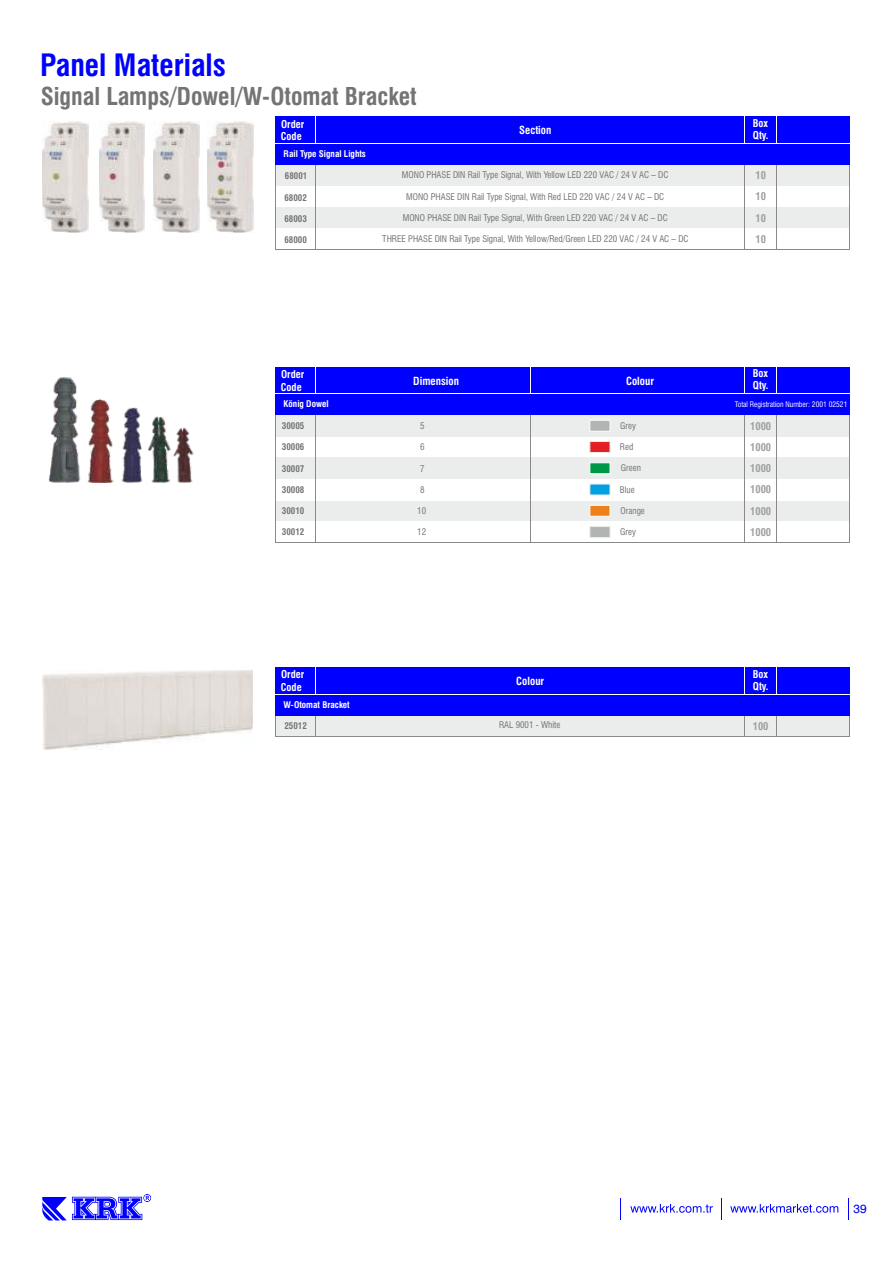
<style>
.page{position:relative;width:893px;height:1263px;background:#fff}
.page>*{position:absolute;margin:0;border:0;box-sizing:border-box;transform-origin:0 0}
.t1{font:700 condensed 30px "Swiss 721 BT";color:#00f}
.t2{font:700 condensed 24px "Swiss 721 BT";color:#747474}
.t3{font:12px "Swiss 721 BT";color:#00f}
.t4{font:700 condensed 10.95px "Swiss 721 BT";color:#fefefe}
.t5{font:700 condensed 10.5px/12.6px "Swiss 721 BT";color:#fefefe}
.t6{font:700 condensed 10.5px/21.3px "Swiss 721 BT";color:#9d9e9e;text-align:justify}
.t7{font:condensed 9px "Swiss 721 BT";color:#747474}
.t8{font:700 condensed 9px "Swiss 721 BT";color:#747474}
.t9{font:700 condensed 9px "Swiss 721 BT";color:#fff}
.t10{font:condensed 7.5px "Swiss 721 BT";color:#fefefe}
</style>
<div class="page">
<svg style="left:630px;top:1204px;width:83px;height:9px"></svg>
<svg style="left:730px;top:1204px;width:108px;height:9px"></svg>
<svg style="left:620px;top:1198px;width:1px;height:21px"></svg>
<svg style="left:721px;top:1198px;width:1px;height:21px"></svg>
<svg style="left:848px;top:1198px;width:1px;height:21px"></svg>
<svg style="left:42px;top:1194px;width:109px;height:26px"></svg>
<div style="left:276px;top:715px;width:574px;height:21px;background:#ebecec"></div>
<div style="left:276px;top:500px;width:574px;height:21px;background:#ebecec"></div>
<div style="left:276px;top:458px;width:574px;height:21px;background:#ebecec"></div>
<div style="left:276px;top:415px;width:574px;height:21px;background:#ebecec"></div>
<div style="left:276px;top:207px;width:574px;height:21px;background:#ebecec"></div>
<div style="left:276px;top:165px;width:574px;height:21px;background:#ebecec"></div>
<img style="left:208px;top:122px;width:45px;height:111px">
<img style="left:154px;top:122px;width:45px;height:111px">
<img style="left:99px;top:122px;width:46px;height:111px">
<img style="left:42px;top:122px;width:46px;height:111px">
<div style="left:589px;top:420px;width:21px;height:12px;background:#b2b3b3;border:1px solid #fefefe"></div>
<div style="left:589px;top:441px;width:21px;height:12px;background:#e31e24;border:1px solid #ebecec"></div>
<div style="left:589px;top:462px;width:21px;height:12px;background:#009846;border:1px solid #fefefe"></div>
<div style="left:589px;top:484px;width:21px;height:11px;background:#00a0e3"></div>
<div style="left:589px;top:505px;width:21px;height:12px;background:#ef7f1a;border:1px solid #fefefe"></div>
<div style="left:589px;top:526px;width:21px;height:12px;background:#b2b3b3;border:1px solid #ebecec"></div>
<img style="left:48px;top:377px;width:146px;height:105px">
<img style="left:42px;top:670px;width:211px;height:80px">
<hr style="left:276px;top:249px;width:574px;height:1px;background:#898989">
<hr style="left:275px;top:117px;width:1px;height:133px;background:#898989">
<hr style="left:315px;top:117px;width:1px;height:133px;background:#898989">
<hr style="left:744px;top:117px;width:1px;height:133px;background:#898989">
<hr style="left:776px;top:117px;width:1px;height:133px;background:#898989">
<hr style="left:849px;top:117px;width:1px;height:133px;background:#898989">
<div style="left:276px;top:143px;width:574px;height:22px;background:#00f"></div>
<div style="left:276px;top:117px;width:574px;height:26px;background:#00f"></div>
<hr style="left:276px;top:143px;width:574px;height:1px;background:#fff">
<svg style="left:315px;top:117px;width:1px;height:26px"></svg>
<svg style="left:776px;top:117px;width:1px;height:26px"></svg>
<svg style="left:744px;top:117px;width:1px;height:26px"></svg>
<hr style="left:276px;top:542px;width:574px;height:1px;background:#898989">
<hr style="left:275px;top:367px;width:1px;height:176px;background:#898989">
<hr style="left:315px;top:367px;width:1px;height:176px;background:#898989">
<hr style="left:744px;top:367px;width:1px;height:176px;background:#898989">
<hr style="left:776px;top:367px;width:1px;height:176px;background:#898989">
<hr style="left:849px;top:367px;width:1px;height:176px;background:#898989">
<hr style="left:530px;top:367px;width:1px;height:176px;background:#898989">
<div style="left:276px;top:394px;width:574px;height:21px;background:#00f"></div>
<div style="left:276px;top:367px;width:574px;height:27px;background:#00f"></div>
<hr style="left:276px;top:393px;width:574px;height:1px;background:#fff">
<svg style="left:315px;top:367px;width:1px;height:26px"></svg>
<svg style="left:776px;top:367px;width:1px;height:26px"></svg>
<svg style="left:744px;top:367px;width:1px;height:26px"></svg>
<svg style="left:530px;top:367px;width:1px;height:26px"></svg>
<hr style="left:275px;top:667px;width:1px;height:69px;background:#898989">
<hr style="left:315px;top:667px;width:1px;height:69px;background:#898989">
<hr style="left:744px;top:667px;width:1px;height:69px;background:#898989">
<hr style="left:776px;top:667px;width:1px;height:69px;background:#898989">
<hr style="left:849px;top:667px;width:1px;height:69px;background:#898989">
<div style="left:276px;top:694px;width:574px;height:21px;background:#00f"></div>
<div style="left:276px;top:667px;width:574px;height:27px;background:#00f"></div>
<hr style="left:276px;top:694px;width:574px;height:1px;background:#fff">
<svg style="left:315px;top:667px;width:1px;height:27px"></svg>
<svg style="left:776px;top:667px;width:1px;height:27px"></svg>
<svg style="left:744px;top:667px;width:1px;height:27px"></svg>
<hr style="left:276px;top:736px;width:574px;height:1px;background:#898989">
<h1 class="t1" style="left:40px;top:53px;width:187px">Panel Materials</h1>
<h2 class="t2" style="left:41px;top:86px;width:378px">Signal Lamps/Dowel/W-Otomat Bracket</h2>
<p class="t5" style="left:281px;top:119px;width:25px">Order<br>Code</p>
<p class="t4" style="left:519px;top:126px;width:34px">Section</p>
<p class="t9" style="left:284px;top:150px;width:84px">Rail Type Signal Lights</p>
<p class="t8" style="left:285px;top:172px;width:24px">68001</p>
<p class="t8" style="left:284px;top:194px;width:24px">68002</p>
<p class="t8" style="left:284px;top:215px;width:24px">68003</p>
<p class="t8" style="left:284px;top:236px;width:24px">68000</p>
<p class="t7" style="left:402px;top:172px;width:268px">MONO PHASE DIN Rail Type Signal, With Yellow LED 220 VAC / 24 V AC – DC</p>
<p class="t7" style="left:406px;top:193px;width:260px">MONO PHASE DIN Rail Type Signal, With Red LED 220 VAC / 24 V AC – DC</p>
<p class="t7" style="left:403px;top:214px;width:267px">MONO PHASE DIN Rail Type Signal, With Green LED 220 VAC / 24 V AC – DC</p>
<p class="t7" style="left:382px;top:235px;width:308px">THREE PHASE DIN Rail Type Signal, With Yellow/Red/Green LED 220 VAC / 24 V AC – DC</p>
<p class="t5" style="left:753px;top:118px;width:17px;line-height:12.1px">Box<br>Qty.</p>
<p class="t6" style="left:755px;top:166px;width:12px">10<br>10<br>10<br>10</p>
<p class="t5" style="left:281px;top:369px;width:25px">Order<br>Code</p>
<p class="t4" style="left:413px;top:376px;width:47px">Dimension</p>
<p class="t4" style="left:626px;top:376px;width:30px">Colour</p>
<p class="t9" style="left:284px;top:400px;width:47px">König Dowel</p>
<p class="t8" style="left:282px;top:422px;width:24px">30005</p>
<p class="t8" style="left:282px;top:443px;width:24px">30006</p>
<p class="t8" style="left:282px;top:465px;width:24px">30007</p>
<p class="t8" style="left:282px;top:486px;width:24px">30008</p>
<p class="t8" style="left:282px;top:507px;width:24px">30010</p>
<p class="t8" style="left:282px;top:528px;width:24px">30012</p>
<p class="t7" style="left:420px;top:422px;width:6px">5</p>
<p class="t7" style="left:420px;top:443px;width:6px">6</p>
<p class="t7" style="left:420px;top:465px;width:6px">7</p>
<p class="t7" style="left:420px;top:486px;width:6px">8</p>
<p class="t7" style="left:417px;top:507px;width:10px">10</p>
<p class="t7" style="left:417px;top:529px;width:10px">12</p>
<p class="t7" style="left:620px;top:422px;width:17px">Grey</p>
<p class="t7" style="left:620px;top:443px;width:15px">Red</p>
<p class="t7" style="left:621px;top:464px;width:22px">Green</p>
<p class="t7" style="left:620px;top:486px;width:16px">Blue</p>
<p class="t7" style="left:620px;top:507px;width:26px">Orange</p>
<p class="t7" style="left:620px;top:529px;width:17px">Grey</p>
<p class="t5" style="left:753px;top:368px;width:17px;line-height:12.1px">Box<br>Qty.</p>
<p class="t10" style="left:735px;top:402px;width:114px">Total Registration Number: 2001 02521</p>
<p class="t6" style="left:750px;top:416px;width:23px">1000<br>1000<br>1000<br>1000<br>1000<br>1000</p>
<p class="t5" style="left:281px;top:669px;width:25px">Order<br>Code</p>
<p class="t4" style="left:516px;top:676px;width:30px">Colour</p>
<p class="t9" style="left:284px;top:701px;width:68px">W-Otomat Bracket</p>
<p class="t8" style="left:284px;top:722px;width:24px">25012</p>
<p class="t7" style="left:499px;top:722px;width:63px">RAL 9001 - White</p>
<p class="t5" style="left:753px;top:669px;width:17px;line-height:12.1px">Box<br>Qty.</p>
<p class="t6" style="left:753px;top:716px;width:17px">100</p>
<h3 class="t3" style="left:853px;top:1203px;width:15px">39</h3>
</div>
